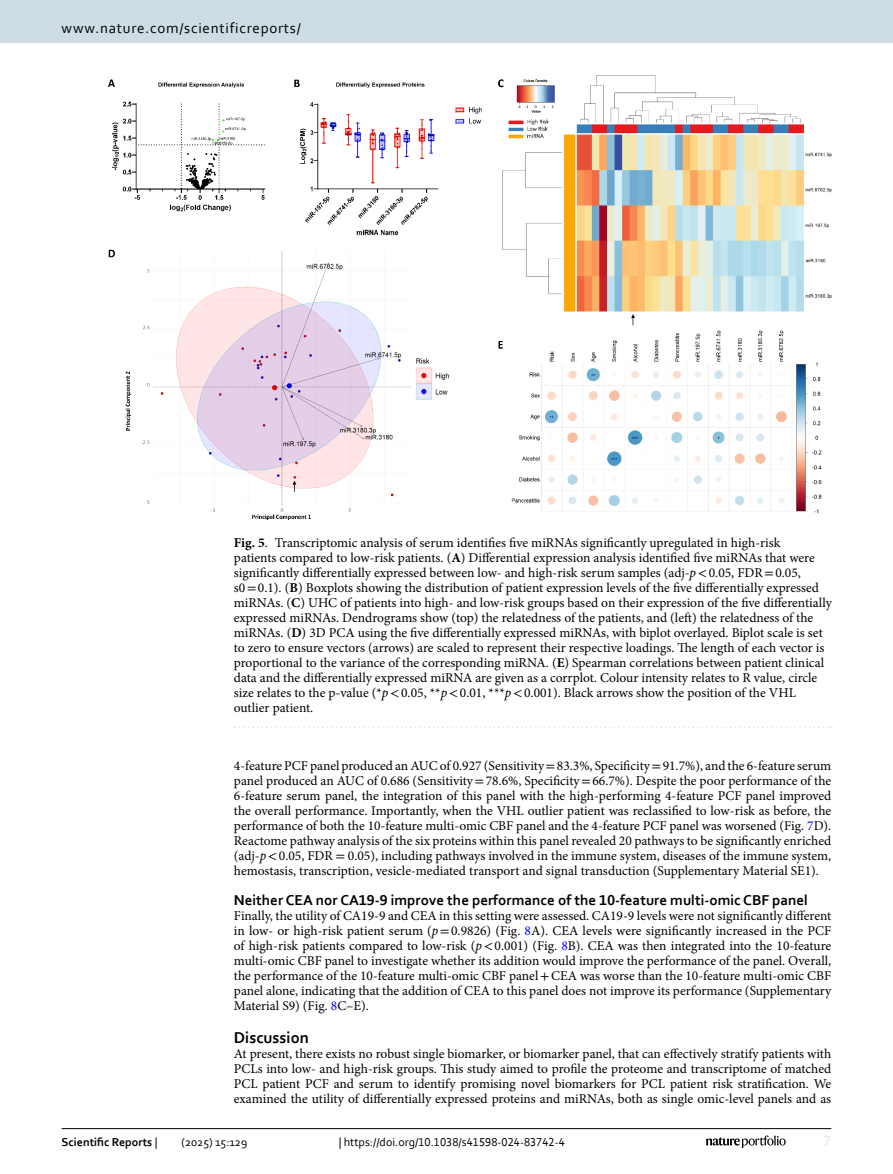
<style>
.page{position:relative;width:893px;height:1174px;background:#fff}
.page>*{position:absolute;margin:0;border:0;box-sizing:border-box;transform-origin:0 0}
.Head_1{font:700 16.5px "Corbel";color:#000}
.Head_2{font:700 15px "Corbel";color:#000}
.t1{font:15px "Corbel";letter-spacing:.05em;color:#000}
.t2{font:15px "Corbel";color:#d9e4eb}
.Body_Text{font:13.5px/15px "Minion Pro";letter-spacing:-.005em;color:#000;text-align:justify}
.Figure_Caption{font:13.5px/15px "Minion Pro";color:#000}
.t3{font:12px "Corbel";color:#000}
.t4{font:700 12px "Corbel";color:#000}
.s1{font-weight:700}
.s2{font-style:italic}
.s3{font-family:"STIX"}
.s4{color:#00f}
.s5{font-weight:400}
</style>
<div class="page">
<img style="left:108px;top:76px;width:723px;height:443px">
<svg style="left:235px;top:726px;width:597px;height:2px"></svg>
<hr style="left:62px;top:1128px;width:769px;height:1px;background:#000">
<svg style="left:706px;top:1135px;width:80px;height:12px"></svg>
<div style="left:0;top:0;width:893px;height:43px;background:#cedde4"></div>
<p class="t1" style="left:62px;top:18px;width:241px">www.nature.com/scientificreports/</p>
<p class="Figure_Caption" style="left:234px;top:535px;width:599px"><span class="s1">Fig. 5</span>. Transcriptomic analysis of serum identifies five miRNAs significantly upregulated in high-risk<br>patients compared to low-risk patients. (<span class="s1">A</span>) Differential expression analysis identified five miRNAs that were significantly differentially expressed between low- and high-risk serum samples (adj-<span class="s2">p</span><span class="s3">&lt;</span>0.05, FDR<span class="s3">=</span>0.05, s0<span class="s3">=</span>0.1). (<span class="s1">B</span>) Boxplots showing the distribution of patient expression levels of the five differentially expressed miRNAs. (<span class="s1">C</span>) UHC of patients into high- and low-risk groups based on their expression of the five differentially expressed miRNAs. Dendrograms show (top) the relatedness of the patients, and (left) the relatedness of the miRNAs. (<span class="s1">D</span>) 3D PCA using the five differentially expressed miRNAs, with biplot overlayed. Biplot scale is set to zero to ensure vectors (arrows) are scaled to represent their respective loadings. The length of each vector is proportional to the variance of the corresponding miRNA. (<span class="s1">E</span>) Spearman correlations between patient clinical data and the differentially expressed miRNA are given as a corrplot. Colour intensity relates to R value, circle size relates to the p-value (*<span class="s2">p</span><span class="s3">&lt;</span>0.05, **<span class="s2">p</span><span class="s3">&lt;</span>0.01, ***<span class="s2">p</span><span class="s3">&lt;</span>0.001). Black arrows show the position of the VHL outlier patient.</p>
<p class="Body_Text" style="left:234px;top:758px;width:599px">4-feature PCF panel produced an AUC of 0.927 (Sensitivity<span class="s3">=</span>83.3%, Specificity<span class="s3">=</span>91.7%), and the 6-feature serum panel produced an AUC of 0.686 (Sensitivity<span class="s3">=</span>78.6%, Specificity<span class="s3">=</span>66.7%). Despite the poor performance of the 6-feature serum panel, the integration of this panel with the high-performing 4-feature PCF panel improved the overall performance. Importantly, when the VHL outlier patient was reclassified to low-risk as before, the performance of both the 10-feature multi-omic CBF panel and the 4-feature PCF panel was worsened (Fig. <span class="s4">7</span>D).<br>Reactome pathway analysis of the six proteins within this panel revealed 20 pathways to be significantly enriched (adj-<span class="s2">p</span><span class="s3">&lt;</span>0.05, FDR <span class="s3">=</span> 0.05), including pathways involved in the immune system, diseases of the immune system, hemostasis, transcription, vesicle-mediated transport and signal transduction (Supplementary Material SE1).</p>
<p class="Head_2" style="left:234px;top:891px;width:576px">Neither CEA nor CA19-9 improve the performance of the 10-feature multi-omic CBF panel</p>
<p class="Body_Text" style="left:234px;top:908px;width:599px">Finally, the utility of CA19-9 and CEA in this setting were assessed. CA19-9 levels were not significantly different in low- or high-risk patient serum (<span class="s2">p</span><span class="s3">=</span>0.9826) (Fig. <span class="s4">8</span>A). CEA levels were significantly increased in the PCF of high-risk patients compared to low-risk (<span class="s2">p</span><span class="s3">&lt;</span>0.001) (Fig. <span class="s4">8</span>B). CEA was then integrated into the 10-feature multi-omic CBF panel to investigate whether its addition would improve the performance of the panel. Overall, the performance of the 10-feature multi-omic CBF panel<span class="s3">+</span>CEA was worse than the 10-feature multi-omic CBF panel alone, indicating that the addition of CEA to this panel does not improve its performance (Supplementary Material S9) (Fig. <span class="s4">8</span>C–E).</p>
<p class="Head_1" style="left:234px;top:1027px;width:77px">Discussion</p>
<p class="Body_Text" style="left:234px;top:1046px;width:599px">At present, there exists no robust single biomarker, or biomarker panel, that can effectively stratify patients with PCLs into low- and high-risk groups. This study aimed to profile the proteome and transcriptome of matched PCL patient PCF and serum to identify promising novel biomarkers for PCL patient risk stratification. We examined the utility of differentially expressed proteins and miRNAs, both as single omic-level panels and as</p>
<p class="t4" style="left:62px;top:1134px;width:97px">Scientific Reports <span class="s5">|</span></p>
<p class="t3" style="left:181px;top:1134px;width:67px">(2025) 15:129</p>
<p class="t3" style="left:339px;top:1134px;width:228px">| https://doi.org/10.1038/s41598-024-83742-4</p>
<p class="t2" style="left:824px;top:1132px;width:9px">7</p>
</div>
